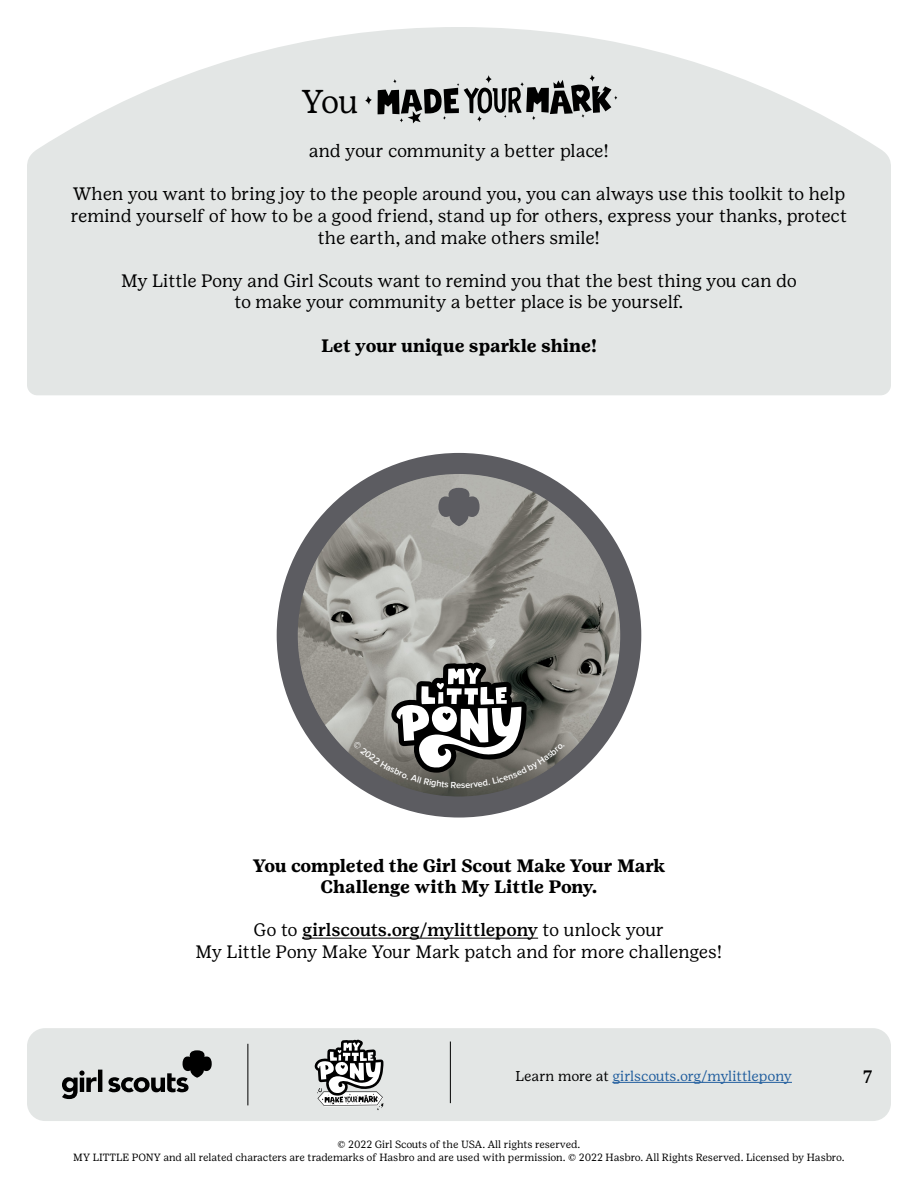
<style>
.page{position:relative;width:918px;height:1188px;background:#fff}
.page>*{position:absolute;margin:0;border:0;box-sizing:border-box;transform-origin:0 0}
.t1{font:33px "Girl Scout Text";color:#000}
.t2{font:18px/21.6px "Girl Scout Text";letter-spacing:-.01em;color:#000;text-align:center}
.t3{font:700 18px/21.6px "Girl Scout Text";letter-spacing:-.005em;color:#000;text-align:center}
.t4{font:500 18px "Girl Scout Text";color:#000}
.t5{font:14.25px "Girl Scout Text";letter-spacing:-.01em;color:#215e9e}
.t6{font:10.5px/12.6px "Girl Scout Text";color:#000;text-align:center}
.s1{font-weight:500}
.s2{color:#000}
</style>
<div class="page">
<div style="left:27px;top:1028px;width:864px;height:93px;background:#e3e6e5;border-radius:18px"></div>
<hr style="left:248px;top:1044px;width:1px;height:61px;background:#000">
<hr style="left:450px;top:1042px;width:1px;height:61px;background:#000">
<hr style="left:612px;top:1082px;width:180px;height:1px;background:#215e9e">
<svg style="left:62px;top:1050px;width:150px;height:49px"></svg>
<svg style="left:315px;top:1040px;width:69px;height:70px"></svg>
<svg style="left:27px;top:27px;width:864px;height:368px;background:#e6e8e8"></svg>
<hr style="left:302px;top:938px;width:236px;height:1px;background:#000">
<svg style="left:278px;top:454px;width:362px;height:363px"></svg>
<svg style="left:438px;top:488px;width:42px;height:38px;background:#79787a"></svg>
<svg style="left:365px;top:74px;width:252px;height:49px;background:#9c9f9e"></svg>
<svg style="left:353px;top:662px;width:212px;height:126px"></svg>
<h1 class="t1" style="left:302px;top:81px;width:58px">You</h1>
<p class="t2" style="left:309px;top:140px;width:302px">and your community a better place!</p>
<p class="t2" style="left:71px;top:183px;width:778px">When you want to bring joy to the people around you, you can always use this toolkit to help remind yourself of how to be a good friend, stand up for others, express your thanks, protect the earth, and make others smile!</p>
<p class="t2" style="left:121px;top:269px;width:677px">My Little Pony and Girl Scouts want to remind you that the best thing you can do to make your community a better place is be yourself.</p>
<p class="t3" style="left:321px;top:334px;width:277px">Let your unique sparkle shine!</p>
<p class="t3" style="left:253px;top:854px;width:414px">You completed the Girl Scout Make Your Mark<br>Challenge with My Little Pony.</p>
<p class="t2" style="left:196px;top:919px;width:528px">Go to <span class="s1">girlscouts.org/mylittlepony</span> to unlock your<br>My Little Pony Make Your Mark patch and for more challenges!</p>
<p class="t5" style="left:515px;top:1067px;width:278px"><span class="s2">Learn more at</span> girlscouts.org/mylittlepony</p>
<p class="t4" style="left:863px;top:1066px;width:12px">7</p>
<p class="t6" style="left:73px;top:1138px;width:773px">© 2022 Girl Scouts of the USA. All rights reserved.<br>MY LITTLE PONY and all related characters are trademarks of Hasbro and are used with permission. © 2022 Hasbro. All Rights Reserved. Licensed by Hasbro.</p>
</div>
